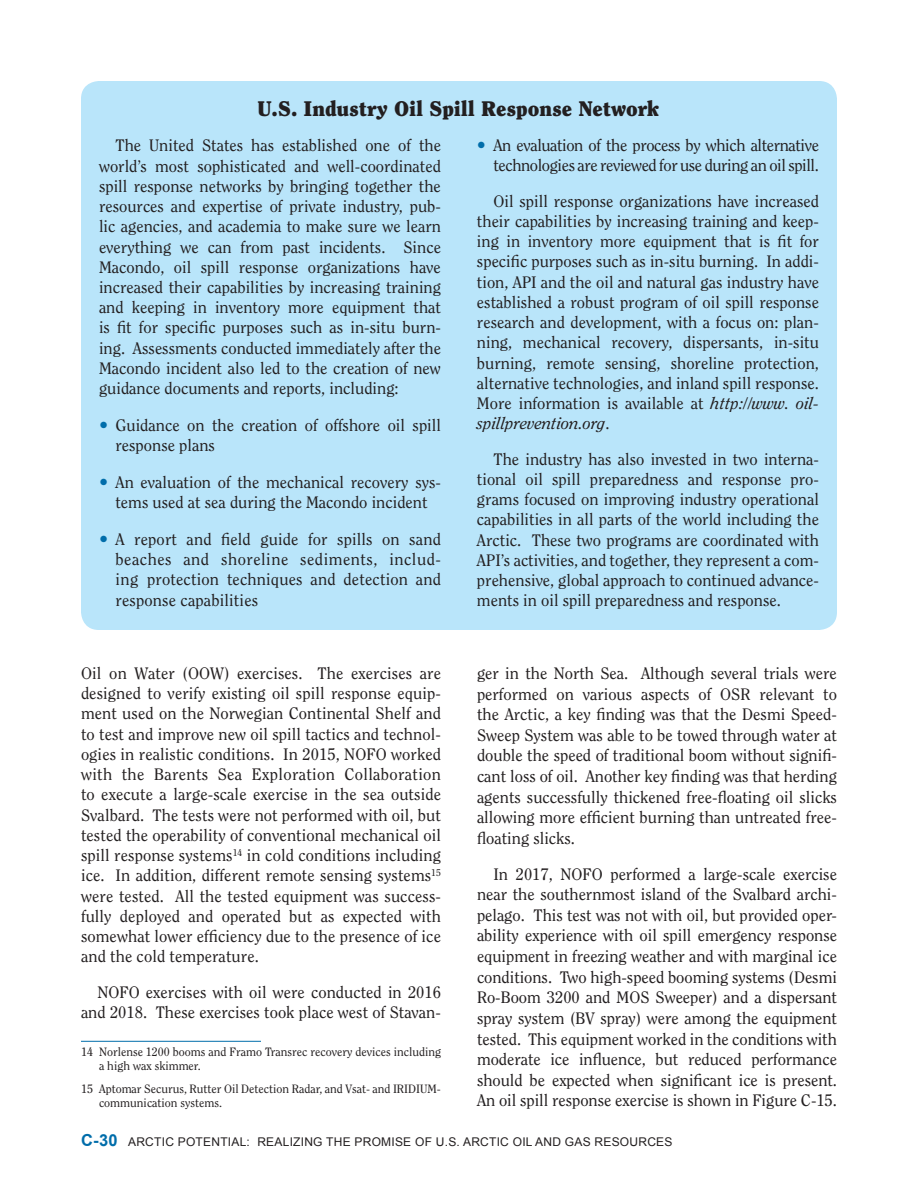
<style>
.page{position:relative;width:918px;height:1188px;background:#fff}
.page>*{position:absolute;margin:0;border:0;box-sizing:border-box;transform-origin:0 0}
.t1{font:900 21px "Clearface";color:#231f20}
.t2{font:16.5px/20.2px "Clearface";color:#231f20;text-align:justify}
.t3{font:16.5px/20.2px "Clearface";letter-spacing:-.025em;color:#231f20}
.t4{font:12px/14.4px "Clearface";color:#231f20}
.t5{font:12px "Arial";letter-spacing:.02em;color:#231f20}
.s1{font-style:italic}
.s2{font-weight:700;font-size:16.5px;color:#006daa}
</style>
<div class="page">
<hr style="left:81px;top:1041px;width:180px;height:1px;background:#006daa">
<div style="left:81px;top:81px;width:756px;height:549px;background:#b9e5fa;border-radius:18px"></div>
<p class="t1" style="left:258px;top:96px;width:403px">U.S. Industry Oil Spill Response Network</p>
<p class="t2" style="left:99px;top:135px;width:344px;text-indent:16px">The United States has established one of the world’s most sophisticated and well-coordinated spill response networks by bringing together the resources and expertise of private industry, pub&shy;lic agencies, and academia to make sure we learn everything we can from past incidents. Since Macondo, oil spill response organizations have increased their capabilities by increasing training and keeping in inventory more equipment that is fit for specific purposes such as in-situ burn&shy;ing. Assessments conducted immediately after the Macondo incident also led to the creation of new guidance documents and reports, including:</p>
<p class="t2" style="left:116px;top:415px;width:327px">Guidance on the creation of offshore oil spill response plans</p>
<p class="t2" style="left:116px;top:472px;width:327px">An evaluation of the mechanical recovery sys&shy;tems used at sea during the Macondo incident</p>
<p class="t2" style="left:116px;top:529px;width:327px">A report and field guide for spills on sand beaches and shoreline sediments, includ&shy;ing protection techniques and detection and response capabilities</p>
<p class="t3" style="left:493px;top:135px;width:327px">An evaluation of the process by which alternative technologies are reviewed for use during an oil spill.</p>
<p class="t2" style="left:477px;top:191px;width:344px;text-indent:16px">Oil spill response organizations have increased their capabilities by increasing training and keep&shy;ing in inventory more equipment that is fit for specific purposes such as in-situ burning. In addi&shy;tion, API and the oil and natural gas industry have established a robust program of oil spill response research and development, with a focus on: plan&shy;ning, mechanical recovery, dispersants, in-situ burning, remote sensing, shoreline protection, alternative technologies, and inland spill response.<br>More information is available at <span class="s1">http://www. oil&shy;spillprevention.org</span>.</p>
<p class="t2" style="left:477px;top:449px;width:344px;text-indent:16px">The industry has also invested in two interna&shy;tional oil spill preparedness and response pro&shy;grams focused on improving industry operational capabilities in all parts of the world including the Arctic. These two programs are coordinated with API’s activities, and together, they represent a com&shy;prehensive, global approach to continued advance&shy;ments in oil spill preparedness and response.</p>
<p class="t2" style="left:81px;top:663px;width:362px">Oil on Water (OOW) exercises. The exercises are designed to verify existing oil spill response equip&shy;ment used on the Norwegian Continental Shelf and to test and improve new oil spill tactics and technol&shy;ogies in realistic conditions. In 2015, NOFO worked with the Barents Sea Exploration Collaboration to execute a large-scale exercise in the sea outside Svalbard. The tests were not performed with oil, but tested the operability of conventional mechanical oil spill response systems<sup>14</sup> in cold conditions including ice. In addition, different remote sensing systems<sup>15 </sup>were tested. All the tested equipment was success&shy;fully deployed and operated but as expected with somewhat lower efficiency due to the presence of ice and the cold temperature.</p>
<p class="t2" style="left:81px;top:982px;width:362px;text-align:right">NOFO exercises with oil were conducted in 2016 and 2018. These exercises took place west of Stavan-</p>
<p class="t4" style="left:99px;top:1044px;width:344px;text-indent:-18px">14 Norlense 1200 booms and Framo Transrec recovery devices including a high wax skimmer.</p>
<p class="t4" style="left:99px;top:1082px;width:343px;line-height:13.5px;text-indent:-18px">15 Aptomar Securus, Rutter Oil Detection Radar, and Vsat- and IRIDIUM&shy;communication systems.</p>
<p class="t2" style="left:477px;top:663px;width:362px;line-height:20.7px">ger in the North Sea. Although several trials were performed on various aspects of OSR relevant to the Arctic, a key finding was that the Desmi Speed-Sweep System was able to be towed through water at double the speed of traditional boom without signifi&shy;cant loss of oil. Another key finding was that herding agents successfully thickened free-floating oil slicks allowing more efficient burning than untreated free&shy;floating slicks.</p>
<p class="t2" style="left:477px;top:863px;width:362px;text-indent:16px">In 2017, NOFO performed a large-scale exercise near the southernmost island of the Svalbard archi&shy;pelago. This test was not with oil, but provided oper&shy;ability experience with oil spill emergency response equipment in freezing weather and with marginal ice conditions. Two high-speed booming systems (Desmi Ro-Boom 3200 and MOS Sweeper) and a dispersant spray system (BV spray) were among the equipment tested. This equipment worked in the conditions with moderate ice influence, but reduced performance should be expected when significant ice is present.<br>An oil spill response exercise is shown in Figure C-15.</p>
<p class="t5" style="left:81px;top:1134px;width:593px"><span class="s2">C-30</span> ARCTIC POTENTIAL: REALIZING THE PROMISE OF U.S. ARCTIC OIL AND GAS RESOURCES</p>
</div>
